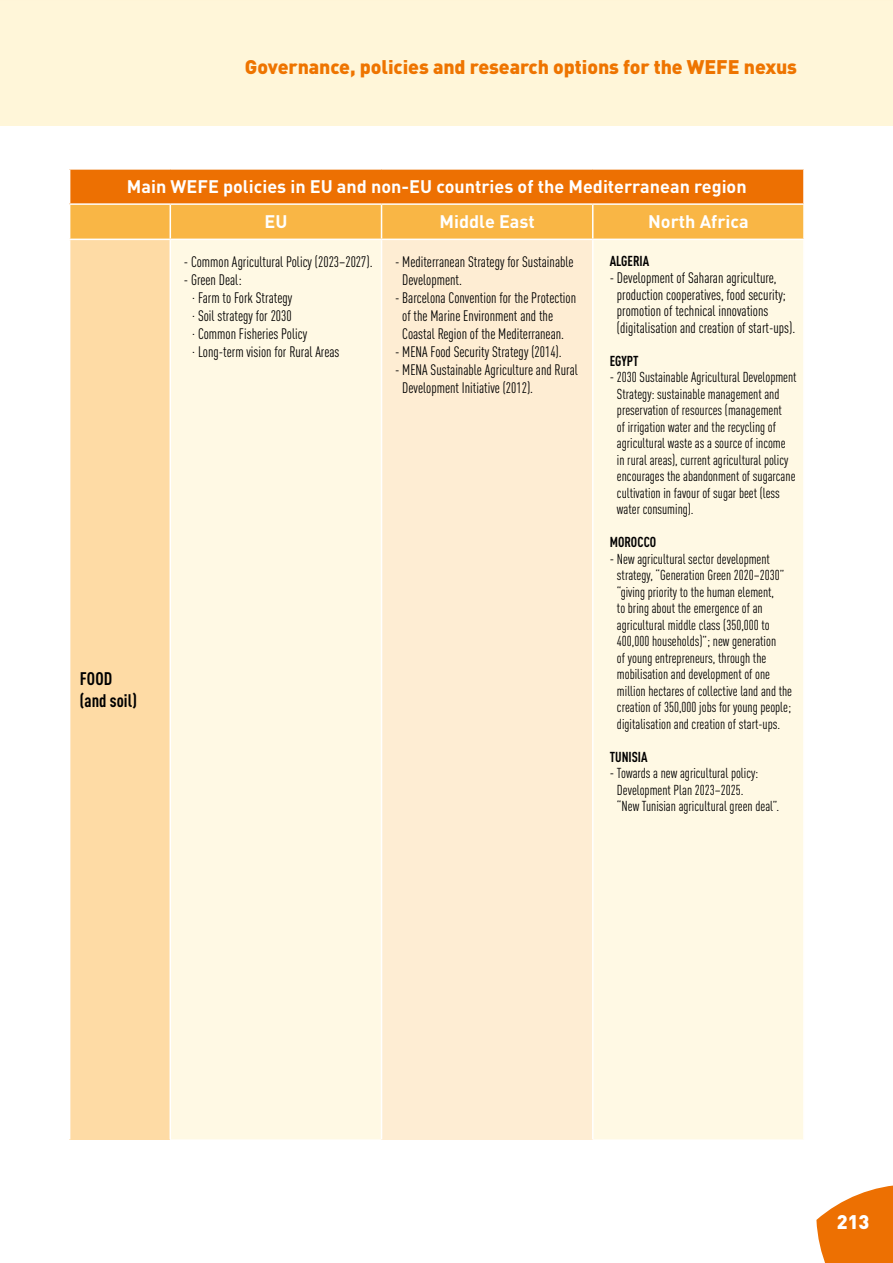
<style>
.page{position:relative;width:893px;height:1263px;background:#fff}
.page>*{position:absolute;margin:0;border:0;box-sizing:border-box;transform-origin:0 0}
.t1{font:900 19.5px "DIN Pro";letter-spacing:-.005em;color:#ee7400}
.t2{font:900 19.5px "DIN Pro";color:#fff}
.t3{font:700 18px "DIN Pro";color:#fff}
.t4{font:700 condensed 18px "DIN Pro";color:#000}
.t5{font:condensed 15px/18px "DIN Pro";color:#000}
.t6{font:condensed 14.25px/16.5px "DIN Pro";color:#000}
.t7{font:700 condensed 14.25px "DIN Pro";color:#000}
.s1{font-size:15px}
</style>
<div class="page">
<div style="left:0;top:0;width:893px;height:126px;background:#fff6d9"></div>
<hr style="left:0;top:0;width:893px;height:1px;background:#fff3cc">
<svg style="left:816px;top:1185px;width:77px;height:78px"></svg>
<div style="left:70px;top:169px;width:734px;height:35px;background:#ed7002"></div>
<div style="left:70px;top:205px;width:733px;height:34px;background:#f9b645"></div>
<div style="left:70px;top:239px;width:100px;height:900px;background:#fedba5"></div>
<div style="left:171px;top:240px;width:632px;height:899px;background:#fff9e4"></div>
<div style="left:382px;top:239px;width:211px;height:900px;background:#feedd3"></div>
<hr style="left:69px;top:168px;width:101px;height:2px;background:#fff">
<hr style="left:170px;top:168px;width:212px;height:2px;background:#fff">
<hr style="left:382px;top:168px;width:211px;height:2px;background:#fff">
<hr style="left:593px;top:168px;width:212px;height:2px;background:#fff">
<hr style="left:803px;top:170px;width:2px;height:33px;background:#fff">
<hr style="left:69px;top:203px;width:101px;height:2px;background:#fff">
<hr style="left:170px;top:203px;width:212px;height:2px;background:#fff">
<hr style="left:170px;top:205px;width:1px;height:34px;background:#fff">
<hr style="left:382px;top:203px;width:211px;height:2px;background:#fff">
<hr style="left:381px;top:205px;width:1px;height:34px;background:#fff">
<hr style="left:593px;top:203px;width:212px;height:2px;background:#fff">
<hr style="left:592px;top:205px;width:1px;height:34px;background:#fff">
<hr style="left:69px;top:239px;width:101px;height:1px;background:#fff">
<hr style="left:382px;top:239px;width:211px;height:1px;background:#fff">
<hr style="left:381px;top:240px;width:1px;height:899px;background:#fff">
<hr style="left:592px;top:240px;width:1px;height:899px;background:#fff">
<h1 class="t1" style="left:245px;top:50px;width:554px">Governance, policies and research options for the WEFE nexus</h1>
<p class="t3" style="left:127px;top:171px;width:621px">Main WEFE policies in EU and non-EU countries of the Mediterranean region</p>
<p class="t3" style="left:264px;top:207px;width:24px">EU</p>
<p class="t3" style="left:440px;top:207px;width:97px">Middle East</p>
<p class="t3" style="left:648px;top:207px;width:102px">North Africa</p>
<p class="t4" style="left:80px;top:665px;width:34px">FOOD</p>
<p class="t4" style="left:80px;top:687px;width:58px">(and soil)</p>
<p class="t5" style="left:184px;top:252px;width:190px">- Common Agricultural Policy (2023–2027).</p>
<p class="t5" style="left:184px;top:270px;width:59px">- Green Deal:</p>
<p class="t5" style="left:192px;top:288px;width:102px">. Farm to Fork Strategy</p>
<p class="t5" style="left:192px;top:306px;width:101px">. Soil strategy for 2030</p>
<p class="t5" style="left:192px;top:324px;width:116px">. Common Fisheries Policy</p>
<p class="t5" style="left:192px;top:342px;width:149px">. Long-term vision for Rural Areas</p>
<p class="t5" style="left:402px;top:252px;width:173px;text-indent:-7px">- Mediterranean Strategy for Sustainable<br>Development.</p>
<p class="t5" style="left:402px;top:288px;width:175px;text-indent:-7px">- Barcelona Convention for the Protection of the Marine Environment and the<br>Coastal Region of the Mediterranean.</p>
<p class="t5" style="left:395px;top:342px;width:168px">- MENA Food Security Strategy (2014).</p>
<p class="t5" style="left:402px;top:360px;width:177px;text-indent:-7px">- MENA Sustainable Agriculture and Rural<br>Development Initiative (2012).</p>
<p class="t7" style="left:610px;top:251px;width:41px">ALGERIA</p>
<p class="t5" style="left:617px;top:268px;width:180px;line-height:16.5px;text-indent:-7px">- Development of Saharan agriculture, production cooperatives, food security; promotion of technical innovations (digitalisation and creation of start-ups).</p>
<p class="t7" style="left:610px;top:350px;width:30px">EGYPT</p>
<p class="t6" style="left:617px;top:368px;width:181px;text-indent:-7px"><span class="s1">-</span> 2030 Sustainable Agricultural Development Strategy: sustainable management and preservation of resources (management<br>of irrigation water and the recycling of agricultural waste as a source of income in rural areas), current agricultural policy encourages the abandonment of sugarcane cultivation in favour of sugar beet (less water consuming).</p>
<p class="t7" style="left:610px;top:531px;width:48px">MOROCCO</p>
<p class="t6" style="left:617px;top:549px;width:177px;text-indent:-7px"><span class="s1">-</span> New agricultural sector development strategy, “Generation Green 2020–2030” “giving priority to the human element,<br>to bring about the emergence of an agricultural middle class (350,000 to 400,000 households)”; new generation<br>of young entrepreneurs, through the mobilisation and development of one million hectares of collective land and the creation of 350,000 jobs for young people; digitalisation and creation of start-ups.</p>
<p class="t7" style="left:610px;top:746px;width:39px">TUNISIA</p>
<p class="t6" style="left:617px;top:764px;width:164px;text-indent:-7px"><span class="s1">-</span> Towards a new agricultural policy:<br>Development Plan 2023–2025.<br>“New Tunisian agricultural green deal”.</p>
<h1 class="t2" style="left:837px;top:1205px;width:34px">213</h1>
</div>
